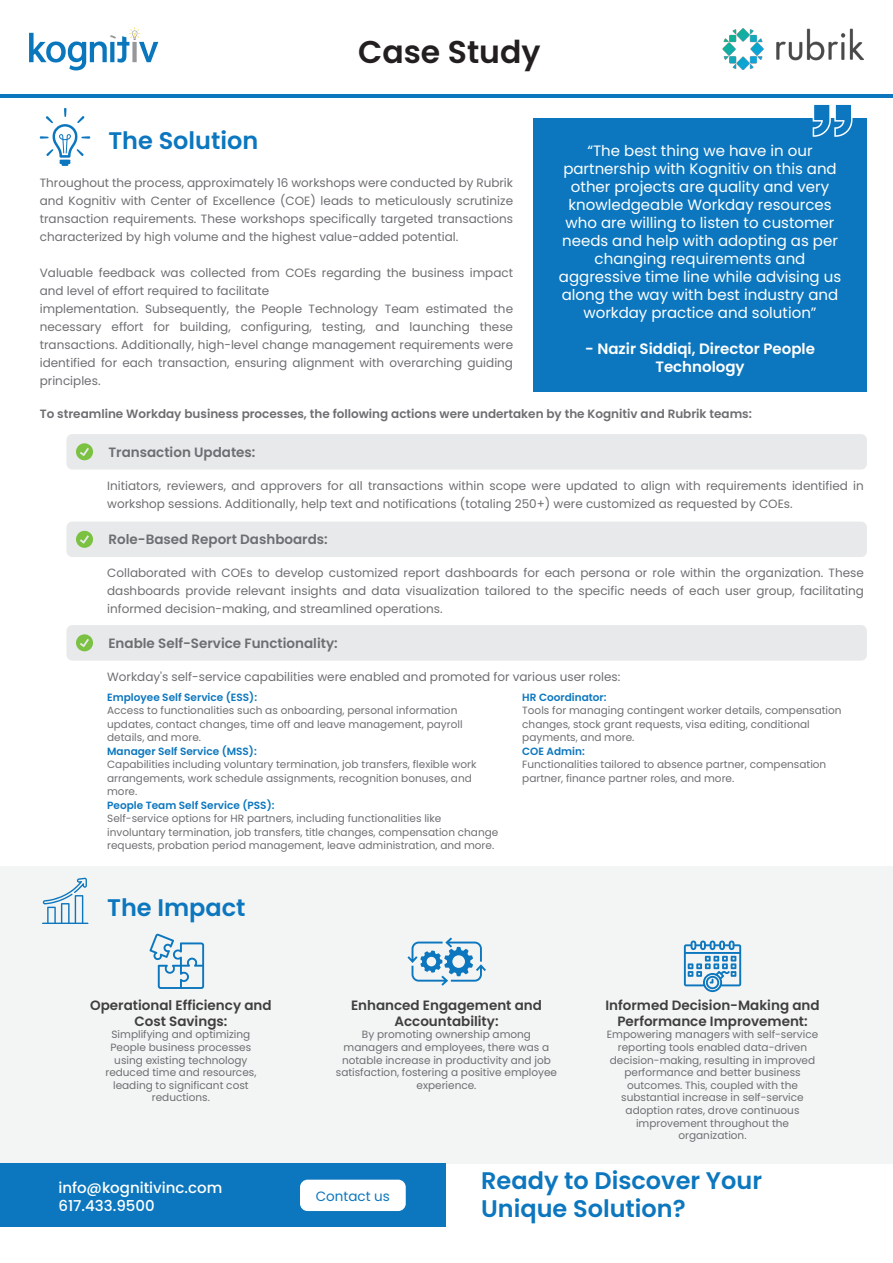
<style>
.page{position:relative;width:893px;height:1263px;background:#fff}
.page>*{position:absolute;margin:0;border:0;box-sizing:border-box;transform-origin:0 0}
.t1{font:600 31.5px "Poppins";color:#231f20}
.t2{font:600 24px/28.5px "Poppins";color:#0c77be}
.t3{font:15px/18px "Poppins";color:#fff;text-align:center}
.t4{font:600 15px/18px "Poppins";color:#fff;text-align:center}
.t5{font:500 15px/18px "Poppins";color:#fff}
.t6{font:600 13.5px/16.2px "Poppins";color:#3f3f40;text-align:center}
.t7{font:600 13.5px "Poppins";color:#6d6e71}
.t8{font:13.5px "Poppins";color:#0c77be}
.t9{font:12px/18px "Poppins";color:#6d6e71;text-align:justify}
.t10{font:600 12px "Poppins";color:#6d6e71}
.t11{font:10.5px/12.6px "Poppins";color:#6d6e71}
.t12{font:600 10.5px "Poppins";color:#0c77be}
</style>
<div class="page">
<div style="left:0;top:866px;width:893px;height:297px;background:#f3f4f4"></div>
<hr style="left:0;top:94px;width:893px;height:4px;background:#0c77be">
<div style="left:0;top:1163px;width:445px;height:64px;background:#0c77be"></div>
<div style="left:300px;top:1180px;width:106px;height:31px;background:#fff;border-radius:8px"></div>
<svg style="left:40px;top:108px;width:50px;height:58px"></svg>
<svg style="left:42px;top:878px;width:46px;height:46px"></svg>
<svg style="left:150px;top:934px;width:54px;height:55px"></svg>
<svg style="left:407px;top:937px;width:79px;height:49px"></svg>
<svg style="left:684px;top:940px;width:57px;height:52px"></svg>
<div style="left:533px;top:118px;width:334px;height:273px;background:#0c77be"></div>
<svg style="left:813px;top:104px;width:39px;height:33px"></svg>
<img style="left:722px;top:29px;width:142px;height:40px">
<svg style="left:29px;top:27px;width:129px;height:43px"></svg>
<div style="left:66px;top:434px;width:801px;height:36px;background:#e8e9ea;border-radius:6px"></div>
<svg style="left:76px;top:443px;width:17px;height:17px"></svg>
<div style="left:66px;top:522px;width:801px;height:35px;background:#e8e9ea;border-radius:6px"></div>
<svg style="left:76px;top:531px;width:17px;height:17px"></svg>
<div style="left:66px;top:625px;width:801px;height:36px;background:#e8e9ea;border-radius:6px"></div>
<svg style="left:76px;top:634px;width:17px;height:17px"></svg>
<h1 class="t1" style="left:358px;top:33px;width:184px">Case Study</h1>
<h2 class="t2" style="left:108px;top:127px;width:151px">The Solution</h2>
<p class="t3" style="left:559px;top:142px;width:284px">“The best thing we have in our partnership with Kognitiv on this and other projects are quality and very knowledgeable Workday resources who are willing to listen to customer needs and help with adopting as per changing requirements and aggressive time line while advising us along the way with best industry and workday practice and solution”</p>
<h3 class="t4" style="left:585px;top:340px;width:231px">- Nazir Siddiqi, Director People<br>Technology</h3>
<p class="t9" style="left:40px;top:174px;width:475px">Throughout the process, approximately 16 workshops were conducted by Rubrik and Kognitiv with Center of Excellence (COE) leads to meticulously scrutinize transaction requirements. These workshops specifically targeted transactions characterized by high volume and the highest value-added potential.</p>
<p class="t9" style="left:40px;top:264px;width:475px;text-align:left">Valuable feedback was collected from COEs regarding the business impact and level of effort required to facilitate<br>implementation. Subsequently, the People Technology Team estimated the necessary effort for building, configuring, testing, and launching these transactions. Additionally, high-level change management requirements were identified for each transaction, ensuring alignment with overarching guiding principles.</p>
<p class="t10" style="left:40px;top:407px;width:714px">To streamline Workday business processes, the following actions were undertaken by the Kognitiv and Rubrik teams:</p>
<p class="t7" style="left:108px;top:444px;width:149px">Transaction Updates:</p>
<p class="t9" style="left:107px;top:476px;width:758px">Initiators, reviewers, and approvers for all transactions within scope were updated to align with requirements identified in workshop sessions. Additionally, help text and notifications (totaling 250+) were customized as requested by COEs.</p>
<p class="t7" style="left:108px;top:531px;width:221px">Role-Based Report Dashboards:</p>
<p class="t9" style="left:107px;top:564px;width:758px">Collaborated with COEs to develop customized report dashboards for each persona or role within the organization. These dashboards provide relevant insights and data visualization tailored to the specific needs of each user group, facilitating informed decision-making, and streamlined operations.</p>
<p class="t7" style="left:108px;top:635px;width:231px">Enable Self-Service Functionality:</p>
<p class="t9" style="left:107px;top:667px;width:515px">Workday's self-service capabilities were enabled and promoted for various user roles:</p>
<p class="t12" style="left:107px;top:691px;width:151px">Employee Self Service (ESS):</p>
<p class="t11" style="left:107px;top:704px;width:357px;line-height:13.5px">Access to functionalities such as onboarding, personal information updates, contact changes, time off and leave management, payroll details, and more.</p>
<p class="t12" style="left:107px;top:745px;width:151px">Manager Self Service (MSS):</p>
<p class="t11" style="left:107px;top:758px;width:371px;line-height:13.5px">Capabilities including voluntary termination, job transfers, flexible work arrangements, work schedule assignments, recognition bonuses, and more.</p>
<p class="t12" style="left:107px;top:799px;width:169px">People Team Self Service (PSS):</p>
<p class="t11" style="left:107px;top:812px;width:393px;line-height:13.5px">Self-service options for HR partners, including functionalities like involuntary termination, job transfers, title changes, compensation change requests, probation period management, leave administration, and more.</p>
<p class="t12" style="left:522px;top:691px;width:86px">HR Coordinator:</p>
<p class="t11" style="left:522px;top:704px;width:321px;line-height:13.5px">Tools for managing contingent worker details, compensation changes, stock grant requests, visa editing, conditional payments, and more.</p>
<p class="t12" style="left:522px;top:745px;width:64px">COE Admin:</p>
<p class="t11" style="left:522px;top:758px;width:306px;line-height:13.5px">Functionalities tailored to absence partner, compensation partner, finance partner roles, and more.</p>
<h2 class="t2" style="left:107px;top:893px;width:140px">The Impact</h2>
<p class="t6" style="left:90px;top:997px;width:183px">Operational Efficiency and<br>Cost Savings:</p>
<p class="t11" style="left:105px;top:1028px;width:152px;text-align:center">Simplifying and optimizing<br>People business processes using existing technology reduced time and resources, leading to significant cost reductions.</p>
<p class="t6" style="left:351px;top:997px;width:192px">Enhanced Engagement and<br>Accountability:</p>
<p class="t11" style="left:336px;top:1028px;width:223px;text-align:center">By promoting ownership among managers and employees, there was a notable increase in productivity and job satisfaction, fostering a positive employee experience.</p>
<p class="t6" style="left:605px;top:997px;width:216px">Informed Decision-Making and<br>Performance Improvement:</p>
<p class="t11" style="left:607px;top:1028px;width:213px;text-align:center">Empowering managers with self-service reporting tools enabled data-driven decision-making, resulting in improved performance and better business outcomes. This, coupled with the substantial increase in self-service adoption rates, drove continuous improvement throughout the organization.</p>
<h3 class="t5" style="left:58px;top:1179px;width:166px">info@kognitivinc.com<br>617.433.9500</h3>
<p class="t8" style="left:316px;top:1188px;width:76px">Contact us</p>
<h2 class="t2" style="left:481px;top:1166px;width:282px">Ready to Discover Your<br>Unique Solution?</h2>
</div>
